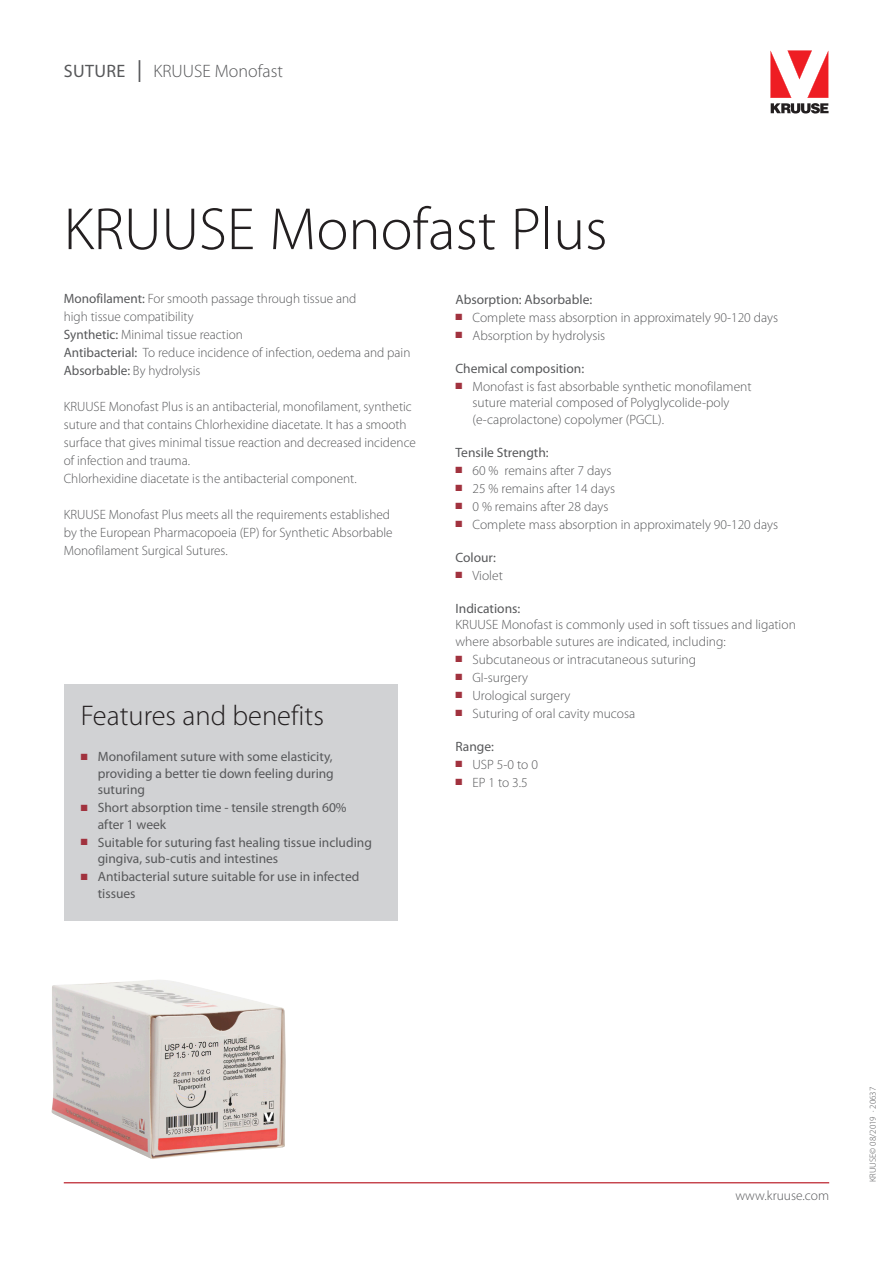
<style>
.page{position:relative;width:893px;height:1263px;background:#fff}
.page>*{position:absolute;margin:0;border:0;box-sizing:border-box;transform-origin:0 0}
.Brødtekst_fed{font:300 60px "Myriad Pro";color:#231f20}
.Loop_tekst_AWU{font:300 28.5px "Myriad Pro";color:#231f20}
.Brødtekst_dental{font:300 18px "Myriad Pro";color:#57585a}
.Loop_tekst_AWU-2{font:300 13.5px/18px "Myriad Pro";color:#57585a}
.Loop_tekst_AWU-3{font:13.5px/16.5px "Myriad Pro";color:#57585a}
.Brødtekst_dental-2{font:300 13.5px "Myriad Pro";color:#57585a}
.t1{font:300 9px "Myriad Pro";color:#57585a}
.s1{font-weight:400}
.s2{font-weight:400;font-size:32.4px}
.s3{color:#a1323e}
</style>
<div class="page">
<svg style="left:770px;top:50px;width:58px;height:64px"></svg>
<hr style="left:64px;top:1182px;width:765px;height:1px;background:#b50e1a">
<div style="left:64px;top:685px;width:333px;height:236px;background:#d1d2d4"></div>
<img style="left:51px;top:980px;width:235px;height:179px">
<p class="Brødtekst_dental" style="left:64px;top:60px;width:220px"><span class="s1">SUTURE</span> <span class="s2">I</span> KRUUSE Monofast</p>
<p class="Brødtekst_fed" style="left:64px;top:193px;width:545px">KRUUSE Monofast Plus</p>
<p class="Loop_tekst_AWU-2" style="left:64px;top:289px;width:294px"><span class="s1">Monofilament:</span> For smooth passage through tissue and</p>
<p class="Loop_tekst_AWU-2" style="left:64px;top:307px;width:131px">high tissue compatibility</p>
<p class="Loop_tekst_AWU-2" style="left:64px;top:325px;width:181px"><span class="s1">Synthetic:</span> Minimal tissue reaction</p>
<p class="Loop_tekst_AWU-2" style="left:64px;top:343px;width:348px"><span class="s1">Antibacterial:</span> To reduce incidence of infection, oedema and pain</p>
<p class="Loop_tekst_AWU-2" style="left:64px;top:361px;width:138px"><span class="s1">Absorbable:</span> By hydrolysis</p>
<p class="Loop_tekst_AWU-2" style="left:64px;top:397px;width:350px">KRUUSE Monofast Plus is an antibacterial, monofilament, synthetic</p>
<p class="Loop_tekst_AWU-2" style="left:64px;top:415px;width:354px">suture and that contains Chlorhexidine diacetate. It has a smooth surface that gives minimal tissue reaction and decreased incidence</p>
<p class="Loop_tekst_AWU-2" style="left:64px;top:451px;width:128px">of infection and trauma.</p>
<p class="Loop_tekst_AWU-2" style="left:64px;top:469px;width:294px">Chlorhexidine diacetate is the antibacterial component.</p>
<p class="Loop_tekst_AWU-2" style="left:64px;top:505px;width:328px">KRUUSE Monofast Plus meets all the requirements established</p>
<p class="Loop_tekst_AWU-2" style="left:64px;top:523px;width:330px">by the European Pharmacopoeia (EP) for Synthetic Absorbable</p>
<p class="Loop_tekst_AWU-2" style="left:64px;top:541px;width:165px">Monofilament Surgical Sutures.</p>
<p class="Loop_tekst_AWU" style="left:81px;top:698px;width:245px">Features and benefits</p>
<p class="Loop_tekst_AWU-3" style="left:81px;top:748px;width:253px"><span class="s3">■</span> Monofilament suture with some elasticity,</p>
<p class="Loop_tekst_AWU-3" style="left:98px;top:765px;width:238px">providing a better tie down feeling during</p>
<p class="Loop_tekst_AWU-3" style="left:98px;top:781px;width:49px">suturing</p>
<p class="Loop_tekst_AWU-3" style="left:81px;top:799px;width:267px"><span class="s3">■</span> Short absorption time - tensile strength 60%</p>
<p class="Loop_tekst_AWU-3" style="left:98px;top:816px;width:70px">after 1 week</p>
<p class="Loop_tekst_AWU-3" style="left:98px;top:834px;width:276px;text-indent:-17px"><span class="s3">■</span> Suitable for suturing fast healing tissue including gingiva, sub-cutis and intestines</p>
<p class="Loop_tekst_AWU-3" style="left:98px;top:868px;width:263px;text-indent:-17px"><span class="s3">■</span> Antibacterial suture suitable for use in infected tissues</p>
<p class="Loop_tekst_AWU-3" style="left:455px;top:291px;width:138px">Absorption: Absorbable:</p>
<p class="Loop_tekst_AWU-2" style="left:455px;top:308px;width:324px"><span class="s3">■</span> Complete mass absorption in approximately 90-120 days</p>
<p class="Loop_tekst_AWU-2" style="left:455px;top:326px;width:151px"><span class="s3">■</span> Absorption by hydrolysis</p>
<p class="Loop_tekst_AWU-3" style="left:455px;top:360px;width:130px">Chemical composition:</p>
<p class="Loop_tekst_AWU-2" style="left:455px;top:377px;width:298px"><span class="s3">■</span> Monofast is fast absorbable synthetic monofilament</p>
<p class="Loop_tekst_AWU-2" style="left:472px;top:394px;width:258px">suture material composed of Polyglycolide-poly</p>
<p class="Loop_tekst_AWU-2" style="left:472px;top:410px;width:193px">(e-caprolactone) copolymer (PGCL).</p>
<p class="Loop_tekst_AWU-3" style="left:455px;top:444px;width:95px">Tensile Strength:</p>
<p class="Loop_tekst_AWU-2" style="left:455px;top:461px;width:157px"><span class="s3">■</span> 60 % remains after 7 days</p>
<p class="Loop_tekst_AWU-2" style="left:455px;top:479px;width:161px"><span class="s3">■</span> 25 % remains after 14 days</p>
<p class="Loop_tekst_AWU-2" style="left:455px;top:497px;width:154px"><span class="s3">■</span> 0 % remains after 28 days</p>
<p class="Loop_tekst_AWU-2" style="left:455px;top:515px;width:324px"><span class="s3">■</span> Complete mass absorption in approximately 90-120 days</p>
<p class="Loop_tekst_AWU-3" style="left:455px;top:549px;width:42px">Colour:</p>
<p class="Loop_tekst_AWU-2" style="left:455px;top:566px;width:49px"><span class="s3">■</span> Violet</p>
<p class="Loop_tekst_AWU-3" style="left:455px;top:600px;width:66px">Indications:</p>
<p class="Loop_tekst_AWU-2" style="left:455px;top:616px;width:342px;line-height:16.5px">KRUUSE Monofast is commonly used in soft tissues and ligation where absorbable sutures are indicated, including:</p>
<p class="Loop_tekst_AWU-2" style="left:455px;top:650px;width:242px"><span class="s3">■</span> Subcutaneous or intracutaneous suturing</p>
<p class="Loop_tekst_AWU-2" style="left:455px;top:668px;width:74px"><span class="s3">■</span> GI-surgery</p>
<p class="Loop_tekst_AWU-2" style="left:455px;top:686px;width:116px"><span class="s3">■</span> Urological surgery</p>
<p class="Loop_tekst_AWU-2" style="left:455px;top:704px;width:181px"><span class="s3">■</span> Suturing of oral cavity mucosa</p>
<p class="Loop_tekst_AWU-3" style="left:455px;top:738px;width:40px">Range:</p>
<p class="Loop_tekst_AWU-2" style="left:455px;top:755px;width:84px"><span class="s3">■</span> USP 5-0 to 0</p>
<p class="Loop_tekst_AWU-2" style="left:455px;top:773px;width:74px"><span class="s3">■</span> EP 1 to 3.5</p>
<p class="Brødtekst_dental-2" style="left:735px;top:1187px;width:95px">www.kruuse.com</p>
<p class="t1" style="left:867px;top:1182px;width:97px;rotate:-90deg">KRUUSE© 08/2019 · 20637</p>
</div>
